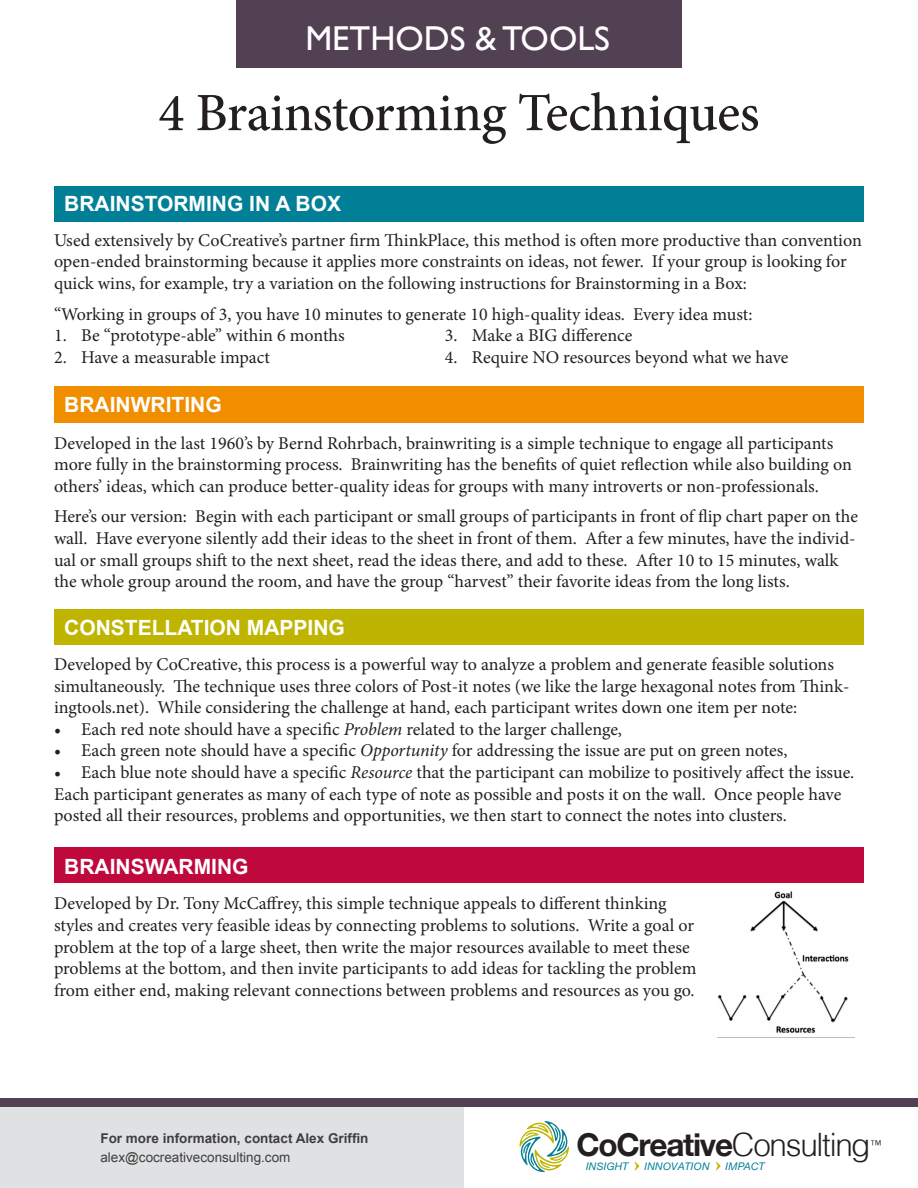
<style>
.page{position:relative;width:918px;height:1188px;background:#fff}
.page>*{position:absolute;margin:0;border:0;box-sizing:border-box;transform-origin:0 0}
.t1{font:500 54px "Minion Pro";letter-spacing:-.01em;color:#231f20}
.t2{font:34.5px "Gill Sans";color:#fff}
.t3{font:700 31.5px "Context Reprise S Si";letter-spacing:-.04em;color:#231f20}
.t4{font:700 21px "Arial";color:#fff}
.t5{font:18px/21.6px "Minion Pro";letter-spacing:-.005em;color:#231f20}
.t6{font:700 13.5px "Arial";color:#3f3f3f}
.t7{font:13.5px "Arial";color:#3f3f3f}
.t8{font:300 12px "Context Light S Si";color:#231f20}
.t9{font:italic 10.5px "Context Reprise S Si";letter-spacing:.02em;color:#007f97}
.s1{font-style:italic}
.s2{font-family:"Context Light S Si";font-weight:300}
</style>
<div class="page">
<div style="left:54px;top:186px;width:810px;height:36px;background:#007f97"></div>
<div style="left:54px;top:386px;width:810px;height:36px;background:#f18e00"></div>
<div style="left:54px;top:609px;width:810px;height:36px;background:#bfb500"></div>
<div style="left:54px;top:848px;width:810px;height:36px;background:#bf093c"></div>
<div style="left:236px;top:0;width:445px;height:67px;background:#524053"></div>
<div style="left:0;top:1107px;width:464px;height:81px;background:#e0e1e3"></div>
<svg style="left:519px;top:1121px;width:50px;height:51px"></svg>
<svg style="left:635px;top:1162px;width:4px;height:8px"></svg>
<svg style="left:716px;top:1162px;width:5px;height:8px"></svg>
<div style="left:0;top:1099px;width:918px;height:8px;background:#524053"></div>
<img style="left:717px;top:891px;width:138px;height:147px">
<p class="t2" style="left:305px;top:18px;width:306px">METHODS &amp; TOOLS</p>
<p class="t1" style="left:158px;top:76px;width:603px">4 Brainstorming Techniques</p>
<p class="t4" style="left:64px;top:190px;width:278px">BRAINSTORMING IN A BOX</p>
<p class="t5" style="left:54px;top:229px;width:809px">Used extensively by CoCreative’s partner firm ThinkPlace, this method is often more productive than convention open-ended brainstorming because it applies more constraints on ideas, not fewer. If your group is looking for quick wins, for example, try a variation on the following instructions for Brainstorming in a Box:</p>
<p class="t5" style="left:54px;top:303px;width:700px">“Working in groups of 3, you have 10 minutes to generate 10 high-quality ideas. Every idea must:</p>
<p class="t5" style="left:54px;top:325px;width:292px">1. Be “prototype-able” within 6 months</p>
<p class="t5" style="left:54px;top:347px;width:217px">2. Have a measurable impact</p>
<p class="t4" style="left:64px;top:390px;width:159px">BRAINWRITING</p>
<p class="t5" style="left:445px;top:325px;width:189px">3. Make a BIG difference</p>
<p class="t5" style="left:445px;top:347px;width:345px">4. Require NO resources beyond what we have</p>
<p class="t5" style="left:54px;top:432px;width:799px">Developed in the last 1960’s by Bernd Rohrbach, brainwriting is a simple technique to engage all participants more fully in the brainstorming process. Brainwriting has the benefits of quiet reflection while also building on others’ ideas, which can produce better-quality ideas for groups with many introverts or non-professionals.</p>
<p class="t5" style="left:54px;top:506px;width:805px">Here’s our version: Begin with each participant or small groups of participants in front of flip chart paper on the wall. Have everyone silently add their ideas to the sheet in front of them. After a few minutes, have the individ&shy;ual or small groups shift to the next sheet, read the ideas there, and add to these. After 10 to 15 minutes, walk the whole group around the room, and have the group “harvest” their favorite ideas from the long lists.</p>
<p class="t4" style="left:64px;top:613px;width:282px">CONSTELLATION MAPPING</p>
<p class="t5" style="left:54px;top:653px;width:797px">Developed by CoCreative, this process is a powerful way to analyze a problem and generate feasible solutions simultaneously. The technique uses three colors of Post-it notes (we like the large hexagonal notes from Think&shy;ingtools.net). While considering the challenge at hand, each participant writes down one item per note:</p>
<p class="t5" style="left:54px;top:718px;width:570px">• Each red note should have a specific <span class="s1">Problem</span> related to the larger challenge,</p>
<p class="t5" style="left:54px;top:740px;width:735px">• Each green note should have a specific <span class="s1">Opportunity</span> for addressing the issue are put on green notes,</p>
<p class="t5" style="left:54px;top:761px;width:802px">• Each blue note should have a specific <span class="s1">Resource</span> that the participant can mobilize to positively affect the issue.</p>
<p class="t5" style="left:54px;top:783px;width:789px">Each participant generates as many of each type of note as possible and posts it on the wall. Once people have posted all their resources, problems and opportunities, we then start to connect the notes into clusters.</p>
<p class="t4" style="left:64px;top:853px;width:186px">BRAINSWARMING</p>
<p class="t5" style="left:54px;top:893px;width:644px">Developed by Dr. Tony McCaffrey, this simple technique appeals to different thinking styles and creates very feasible ideas by connecting problems to solutions. Write a goal or problem at the top of a large sheet, then write the major resources available to meet these problems at the bottom, and then invite participants to add ideas for tackling the problem from either end, making relevant connections between problems and resources as you go.</p>
<p class="t6" style="left:100px;top:1130px;width:270px">For more information, contact Alex Griffin</p>
<p class="t7" style="left:100px;top:1148px;width:192px">alex@cocreativeconsulting.com</p>
<p class="t3" style="left:576px;top:1125px;width:296px">CoCreative<span class="s2">Consulting</span></p>
<p class="t8" style="left:870px;top:1137px;width:13px">™</p>
<p class="t9" style="left:586px;top:1159px;width:44px">INSIGHT</p>
<p class="t9" style="left:645px;top:1159px;width:67px">INNOVATION</p>
<p class="t9" style="left:725px;top:1159px;width:41px">IMPACT</p>
</div>
